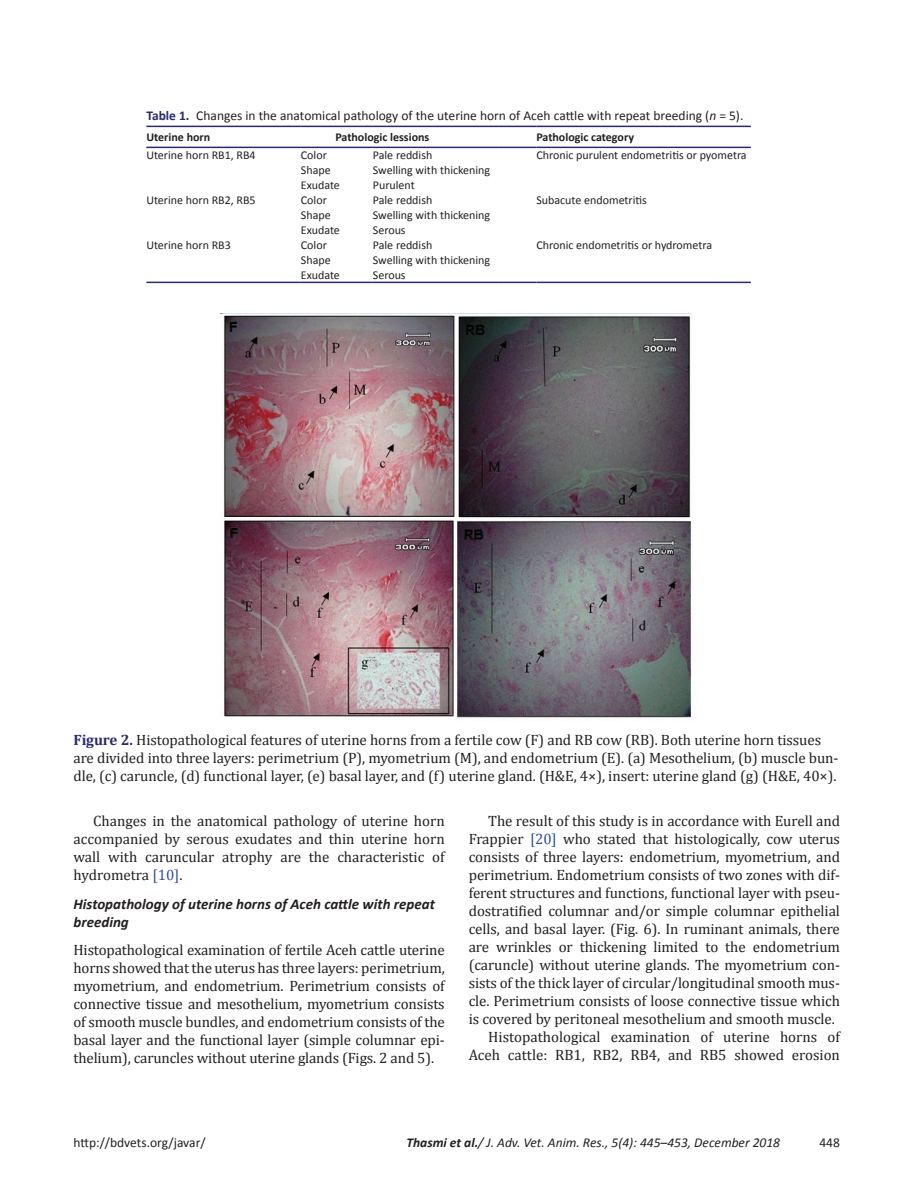
<style>
.page{position:relative;width:918px;height:1188px;background:#fff}
.page>*{position:absolute;margin:0;border:0;box-sizing:border-box;transform-origin:0 0}
.Para_Indent{font:15px/18px "Cambria";letter-spacing:-.005em;color:#231f20;text-align:justify}
.Para_1st{font:15px/18px "Cambria";letter-spacing:-.01em;color:#231f20;text-align:justify}
.Head_B{font:italic 700 15px/18px "Calibri";color:#231f20}
.Table_Caption{font:13.5px "Calibri";color:#231f20}
.t1{font:italic 13.5px "Calibri";color:#231f20}
.Table_text{font:12px "Calibri";color:#231f20}
.Table_text-2{font:700 12px "Calibri";color:#231f20}
.s1{font-weight:700;color:#292a73}
.s2{font-style:italic}
.s3{color:#304d94}
.s4{font-weight:700}
</style>
<div class="page">
<img style="left:223px;top:314px;width:469px;height:404px">
<hr style="left:146px;top:126px;width:155px;height:1px;background:#292a73">
<hr style="left:301px;top:126px;width:72px;height:1px;background:#292a73">
<hr style="left:373px;top:126px;width:126px;height:1px;background:#292a73">
<hr style="left:499px;top:126px;width:37px;height:1px;background:#292a73">
<hr style="left:536px;top:126px;width:215px;height:1px;background:#292a73">
<hr style="left:146px;top:147px;width:155px;height:1px;background:#292a73">
<hr style="left:301px;top:147px;width:72px;height:1px;background:#292a73">
<hr style="left:373px;top:147px;width:126px;height:1px;background:#292a73">
<hr style="left:499px;top:147px;width:37px;height:1px;background:#292a73">
<hr style="left:536px;top:147px;width:215px;height:1px;background:#292a73">
<hr style="left:146px;top:282px;width:155px;height:1px;background:#292a73">
<hr style="left:499px;top:282px;width:37px;height:1px;background:#292a73">
<hr style="left:536px;top:282px;width:215px;height:1px;background:#292a73">
<hr style="left:301px;top:282px;width:72px;height:1px;background:#292a73">
<hr style="left:373px;top:282px;width:126px;height:1px;background:#292a73">
<p class="Table_Caption" style="left:146px;top:107px;width:599px"><span class="s1">Table 1.</span> Changes in the anatomical pathology of the uterine horn of Aceh cattle with repeat breeding (<span class="s2">n</span> = 5).</p>
<p class="Table_text-2" style="left:146px;top:130px;width:65px">Uterine horn</p>
<p class="Table_text-2" style="left:335px;top:130px;width:96px">Pathologic lessions</p>
<p class="Table_text-2" style="left:536px;top:130px;width:99px">Pathologic category</p>
<p class="Table_text" style="left:146px;top:148px;width:111px">Uterine horn RB1, RB4</p>
<p class="Table_text" style="left:301px;top:148px;width:27px">Color</p>
<p class="Table_text" style="left:373px;top:148px;width:61px">Pale reddish</p>
<p class="Table_text" style="left:536px;top:148px;width:212px">Chronic purulent endometritis or pyometra</p>
<p class="Table_text" style="left:301px;top:163px;width:31px">Shape</p>
<p class="Table_text" style="left:373px;top:163px;width:119px">Swelling with thickening</p>
<p class="Table_text" style="left:301px;top:178px;width:41px">Exudate</p>
<p class="Table_text" style="left:373px;top:178px;width:43px">Purulent</p>
<p class="Table_text" style="left:146px;top:193px;width:111px">Uterine horn RB2, RB5</p>
<p class="Table_text" style="left:301px;top:193px;width:27px">Color</p>
<p class="Table_text" style="left:373px;top:193px;width:61px">Pale reddish</p>
<p class="Table_text" style="left:536px;top:193px;width:112px">Subacute endometritis</p>
<p class="Table_text" style="left:301px;top:208px;width:31px">Shape</p>
<p class="Table_text" style="left:373px;top:208px;width:119px">Swelling with thickening</p>
<p class="Table_text" style="left:301px;top:223px;width:41px">Exudate</p>
<p class="Table_text" style="left:373px;top:223px;width:34px">Serous</p>
<p class="Table_text" style="left:146px;top:238px;width:86px">Uterine horn RB3</p>
<p class="Table_text" style="left:301px;top:238px;width:27px">Color</p>
<p class="Table_text" style="left:373px;top:238px;width:61px">Pale reddish</p>
<p class="Table_text" style="left:536px;top:238px;width:177px">Chronic endometritis or hydrometra</p>
<p class="Table_text" style="left:301px;top:253px;width:31px">Shape</p>
<p class="Table_text" style="left:373px;top:253px;width:119px">Swelling with thickening</p>
<p class="Table_text" style="left:301px;top:268px;width:41px">Exudate</p>
<p class="Table_text" style="left:373px;top:268px;width:34px">Serous</p>
<p class="Para_Indent" style="left:74px;top:731px;width:766px;text-align:left"><span class="s1">Figure 2.</span> Histopathological features of uterine horns from a fertile cow (F) and RB cow (RB). Both uterine horn tissues are divided into three layers: perimetrium (P), myometrium (M), and endometrium (E). (a) Mesothelium, (b) muscle bun&shy;dle, (c) caruncle, (d) functional layer, (e) basal layer, and (f) uterine gland. (H&amp;E, 4×), insert: uterine gland (g) (H&amp;E, 40×).</p>
<p class="Para_Indent" style="left:74px;top:812px;width:373px;text-indent:20px">Changes in the anatomical pathology of uterine horn accompanied by serous exudates and thin uterine horn wall with caruncular atrophy are the characteristic of hydrometra <span class="s3">[10]</span>.</p>
<p class="Head_B" style="left:74px;top:894px;width:363px">Histopathology of uterine horns of Aceh cattle with repeat breeding</p>
<p class="Para_1st" style="left:74px;top:941px;width:373px">Histopathological examination of fertile Aceh cattle uterine horns showed that the uterus has three layers: perimetrium, myometrium, and endometrium. Perimetrium consists of connective tissue and mesothelium, myometrium consists of smooth muscle bundles, and endometrium consists of the basal layer and the functional layer (simple columnar epi&shy;thelium), caruncles without uterine glands (Figs. 2 and 5).</p>
<p class="Para_Indent" style="left:469px;top:812px;width:373px;text-indent:20px">The result of this study is in accordance with Eurell and Frappier <span class="s3">[20]</span> who stated that histologically, cow uterus consists of three layers: endometrium, myometrium, and perimetrium. Endometrium consists of two zones with dif&shy;ferent structures and functions, functional layer with pseu&shy;dostratified columnar and/or simple columnar epithelial cells, and basal layer. (Fig. 6). In ruminant animals, there are wrinkles or thickening limited to the endometrium (caruncle) without uterine glands. The myometrium con&shy;sists of the thick layer of circular/longitudinal smooth mus&shy;cle. Perimetrium consists of loose connective tissue which is covered by peritoneal mesothelium and smooth muscle.</p>
<p class="Para_Indent" style="left:469px;top:1028px;width:373px;text-align:right">Histopathological examination of uterine horns of<br>Aceh cattle: RB1, RB2, RB4, and RB5 showed erosion</p>
<p class="Table_Caption" style="left:74px;top:1134px;width:134px">http://bdvets.org/javar/</p>
<p class="t1" style="left:406px;top:1134px;width:375px"><span class="s4">Thasmi et al.</span>/ J. Adv. Vet. Anim. Res., 5(4): 445–453, December 2018</p>
<p class="Table_Caption" style="left:819px;top:1134px;width:22px">448</p>
</div>
